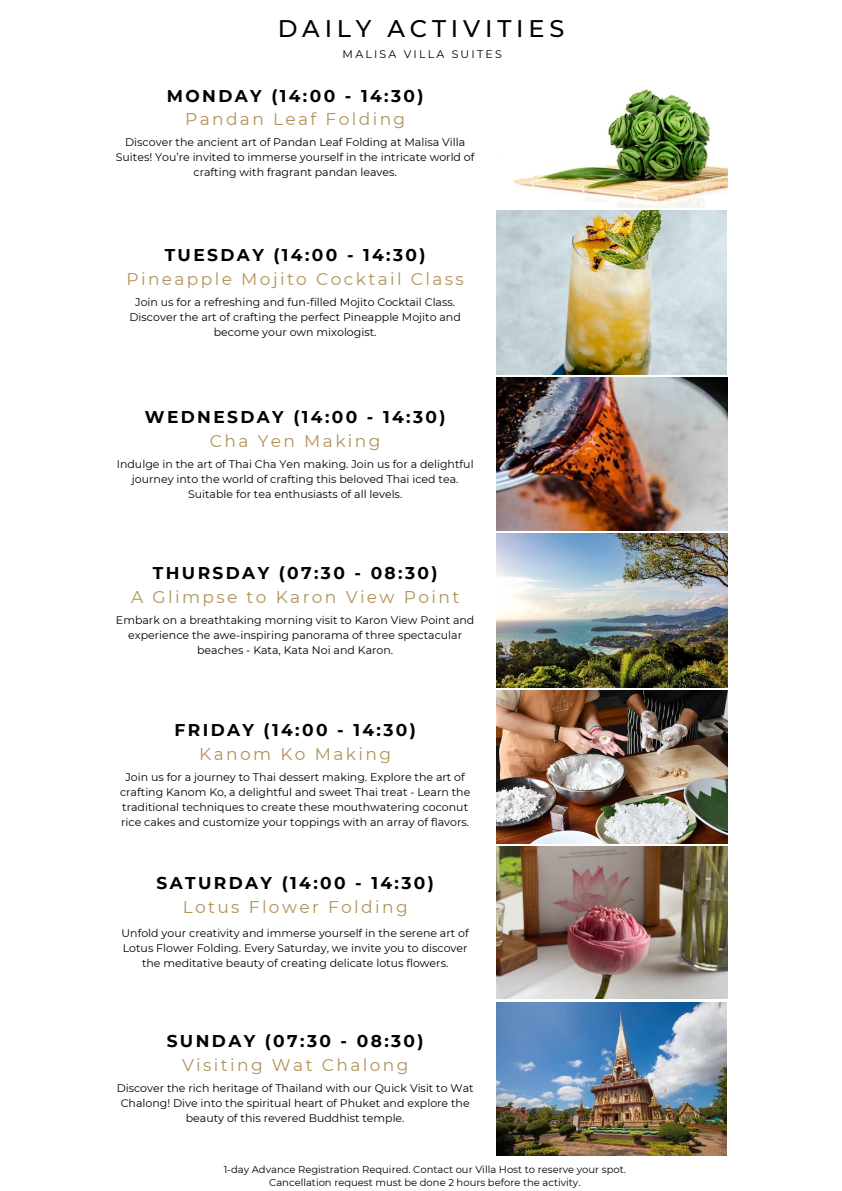
<style>
.page{position:relative;width:842px;height:1191px;background:#fff}
.page>*{position:absolute;margin:0;border:0;box-sizing:border-box;transform-origin:0 0}
.t1{font:500 24px "Montserrat";letter-spacing:.2em;color:#000}
.t2{font:700 17px/23.8px "Montserrat";letter-spacing:.14em;color:#000;text-align:center}
.t3{font:17px/23.8px "Montserrat";letter-spacing:.14em;color:#b2935b;text-align:center}
.t4{font:11px/15px "Montserrat";color:#000;text-align:center}
.t5{font:11px "Montserrat";letter-spacing:.2em;color:#000}
.t6{font:10px "Montserrat";color:#000}
.s1{font-weight:400;color:#b2935b}
.s2{font-weight:700;color:#000}
</style>
<div class="page">
<img style="left:514px;top:89px;width:213px;height:118px">
<img style="left:497px;top:690px;width:230px;height:153px">
<img style="left:497px;top:378px;width:230px;height:152px">
<img style="left:497px;top:533px;width:230px;height:154px">
<img style="left:497px;top:1002px;width:230px;height:153px">
<img style="left:497px;top:210px;width:230px;height:165px">
<img style="left:497px;top:846px;width:230px;height:152px">
<p class="t1" style="left:278px;top:14px;width:288px">DAILY ACTIVITIES</p>
<p class="t5" style="left:343px;top:48px;width:161px">MALISA VILLA SUITES</p>
<h1 class="t2" style="left:167px;top:84px;width:258px">MONDAY (14:00 - 14:30)<br><span class="s1">Pandan Leaf Folding</span></h1>
<p class="t4" style="left:116px;top:135px;width:360px">Discover the ancient art of Pandan Leaf Folding at Malisa Villa<br>Suites! You’re invited to immerse yourself in the intricate world of crafting with fragrant pandan leaves.</p>
<p class="t3" style="left:126px;top:243px;width:339px"><span class="s2">TUESDAY (14:00 - 14:30)<br></span>Pineapple Mojito Cocktail Class</p>
<h1 class="t4" style="left:130px;top:294px;width:333px">Join us for a refreshing and fun-filled Mojito Cocktail Class.<br>Discover the art of crafting the perfect Pineapple Mojito and become your own mixologist.</h1>
<p class="t2" style="left:145px;top:405px;width:302px">WEDNESDAY (14:00 - 14:30)<br><span class="s1">Cha Yen Making</span></p>
<p class="t4" style="left:117px;top:456px;width:358px">Indulge in the art of Thai Cha Yen making. Join us for a delightful journey into the world of crafting this beloved Thai iced tea.<br>Suitable for tea enthusiasts of all levels.</p>
<h1 class="t3" style="left:131px;top:561px;width:330px"><span class="s2">THURSDAY (07:30 - 08:30)<br></span>A Glimpse to Karon View Point</h1>
<p class="t4" style="left:116px;top:612px;width:360px">Embark on a breathtaking morning visit to Karon View Point and experience the awe-inspiring panorama of three spectacular beaches - Kata, Kata Noi and Karon.</p>
<p class="t2" style="left:175px;top:718px;width:243px">FRIDAY (14:00 - 14:30)<br><span class="s1">Kanom Ko Making</span></p>
<h1 class="t4" style="left:120px;top:769px;width:352px">Join us for a journey to Thai dessert making. Explore the art of crafting Kanom Ko, a delightful and sweet Thai treat - Learn the traditional techniques to create these mouthwatering coconut rice cakes and customize your toppings with an array of flavors.</h1>
<p class="t2" style="left:156px;top:871px;width:279px">SATURDAY (14:00 - 14:30)<br><span class="s1">Lotus Flower Folding</span></p>
<p class="t4" style="left:122px;top:925px;width:349px">Unfold your creativity and immerse yourself in the serene art of<br>Lotus Flower Folding. Every Saturday, we invite you to discover the meditative beauty of creating delicate lotus flowers.</p>
<h1 class="t2" style="left:167px;top:1029px;width:258px">SUNDAY (07:30 - 08:30)<br><span class="s1">Visiting Wat Chalong</span></h1>
<p class="t4" style="left:117px;top:1080px;width:358px">Discover the rich heritage of Thailand with our Quick Visit to Wat<br>Chalong! Dive into the spiritual heart of Phuket and explore the beauty of this revered Buddhist temple.</p>
<p class="t6" style="left:224px;top:1162px;width:404px">1-day Advance Registration Required. Contact our Villa Host to reserve your spot.</p>
<p class="t6" style="left:269px;top:1176px;width:313px">Cancellation request must be done 2 hours before the activity.</p>
</div>
